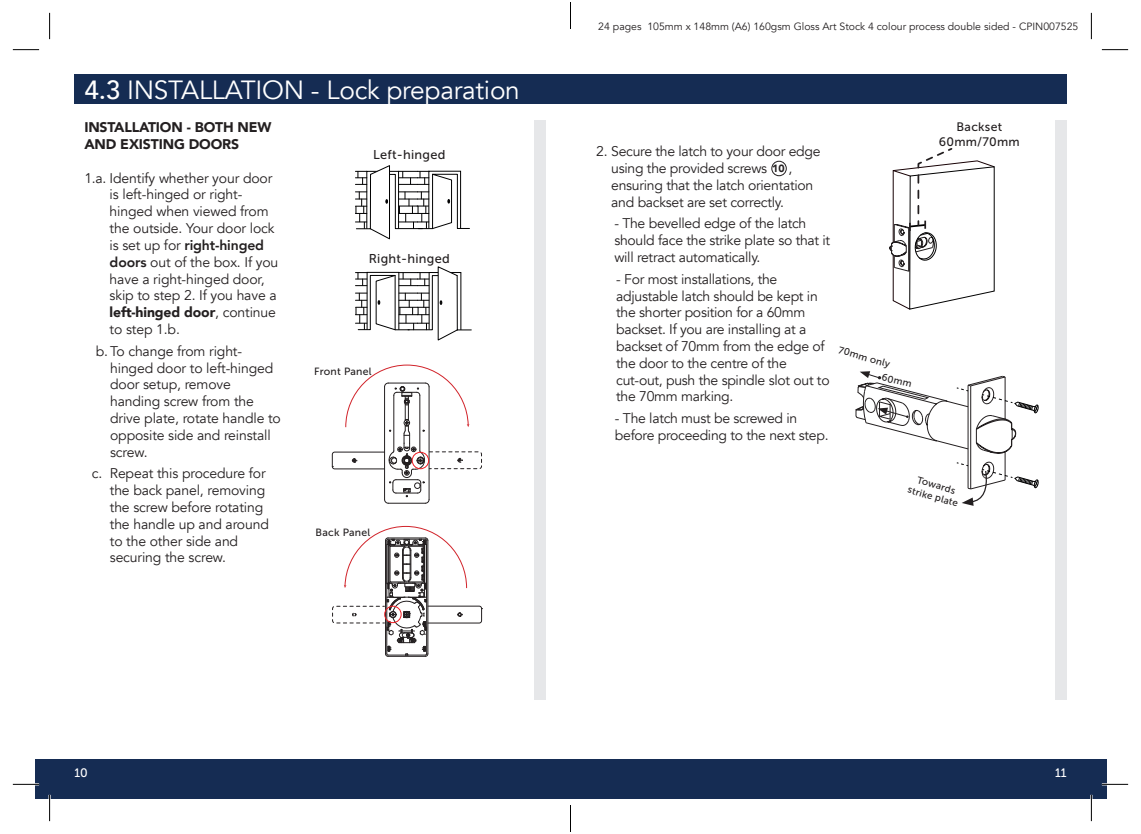
<style>
.page{position:relative;width:1141px;height:834px;background:#fff}
.page>*{position:absolute;margin:0;border:0;box-sizing:border-box;transform-origin:0 0}
.t1{font:26.25px "Avenir";letter-spacing:-.01em;color:#fff}
.bold_text{font:14px/16.8px "Avenir";letter-spacing:-.02em;color:#231f20}
.bold_text-2{font:900 14px/16.8px "Avenir";letter-spacing:-.01em;color:#231f20}
.t2{font:12.78px "Museo Sans 500";letter-spacing:.02em;color:#231f20}
.t3{font:12.25px "Museo Sans 500";letter-spacing:.02em;color:#231f20}
.t4{font:12.25px "Museo Sans Rounded 500";color:#fff}
.t5{font:10.5px "Avenir";color:#231f20}
.t6{font:10.5px "Museo Sans 500";letter-spacing:.02em;color:#231f20}
.bold_text-3{font:900 10.5px "Avenir";color:#231f20}
.t7{font:9.8px/11.7px "Museo Sans 500";color:#231f20;text-align:center}
.s1{font-weight:500}
.s2{font-weight:800}
.s3{font-weight:900}
</style>
<div class="page">
<hr style="left:388px;top:656px;width:37px;height:1px;background:#231f20">
<svg style="left:332px;top:526px;width:151px;height:130px"></svg>
<hr style="left:388px;top:503px;width:37px;height:1px;background:#231f20">
<svg style="left:332px;top:364px;width:150px;height:139px"></svg>
<div style="left:534px;top:121px;width:12px;height:578px;background:#e6e7e9"></div>
<div style="left:1055px;top:121px;width:12px;height:578px;background:#e6e7e9"></div>
<div style="left:74px;top:74px;width:993px;height:30px;background:#152c53"></div>
<svg style="left:355px;top:165px;width:115px;height:74px"></svg>
<svg style="left:355px;top:266px;width:117px;height:74px"></svg>
<svg style="left:855px;top:371px;width:184px;height:135px"></svg>
<div style="left:771px;top:161px;width:16px;height:15px;border:1px solid #231f20;border-radius:50%"></div>
<svg style="left:890px;top:148px;width:105px;height:162px"></svg>
<div style="left:412px;top:452px;width:17px;height:17px;border:1px solid #ee1d23;border-radius:50%"></div>
<div style="left:384px;top:605px;width:18px;height:18px;border:1px solid #ee1d23;border-radius:50%"></div>
<div style="left:35px;top:759px;width:1071px;height:40px;background:#152c53"></div>
<hr style="left:13px;top:783px;width:26px;height:2px;background:#fff">
<hr style="left:1102px;top:783px;width:26px;height:2px;background:#fff">
<hr style="left:49px;top:794px;width:2px;height:27px;background:#fff">
<hr style="left:1090px;top:794px;width:2px;height:27px;background:#fff">
<svg style="left:13px;top:49px;width:26px;height:1px"></svg>
<svg style="left:1102px;top:49px;width:26px;height:1px"></svg>
<svg style="left:13px;top:783px;width:26px;height:1px"></svg>
<svg style="left:1102px;top:783px;width:26px;height:1px"></svg>
<svg style="left:49px;top:13px;width:1px;height:26px"></svg>
<svg style="left:49px;top:794px;width:1px;height:27px"></svg>
<svg style="left:1091px;top:13px;width:1px;height:26px"></svg>
<svg style="left:1091px;top:794px;width:1px;height:27px"></svg>
<svg style="left:570px;top:2px;width:1px;height:27px"></svg>
<svg style="left:570px;top:805px;width:1px;height:26px"></svg>
<p class="t1" style="left:84px;top:74px;width:437px"><span class="s1">4.3</span> INSTALLATION - Lock preparation</p>
<p class="bold_text-2" style="left:84px;top:118px;width:189px">INSTALLATION - BOTH NEW<br>AND EXISTING DOORS</p>
<p class="bold_text" style="left:110px;top:170px;width:170px;text-indent:-25px">1.a. Identify whether your door is left-hinged or right&shy;hinged when viewed from the outside. Your door lock is set up for <span class="s2">right-hinged doors</span> out of the box. If you have a right-hinged door, skip to step 2. If you have a <span class="s3">left-hinged door</span>, continue to step 1.b.</p>
<p class="bold_text" style="left:110px;top:342px;width:172px;text-indent:-14px">b. To change from right&shy;hinged door to left-hinged door setup, remove handing screw from the drive plate, rotate handle to opposite side and reinstall screw.</p>
<p class="bold_text" style="left:110px;top:465px;width:161px;text-indent:-18px">c. Repeat this procedure for the back panel, removing the screw before rotating the handle up and around to the other side and securing the screw.</p>
<p class="t2" style="left:373px;top:147px;width:74px">Left-hinged</p>
<p class="t2" style="left:369px;top:251px;width:82px">Right-hinged</p>
<p class="t6" style="left:314px;top:366px;width:59px">Front Panel</p>
<p class="t6" style="left:316px;top:526px;width:56px">Back Panel</p>
<p class="t5" style="left:598px;top:20px;width:482px">24 pages 105mm x 148mm (A6) 160gsm Gloss Art Stock 4 colour process double sided - CPIN007525</p>
<p class="bold_text" style="left:611px;top:143px;width:211px;text-indent:-15px">2. Secure the latch to your door edge using the provided screws</p>
<p class="bold_text-3" style="left:772px;top:160px;width:14px">10</p>
<p class="bold_text" style="left:611px;top:160px;width:203px;text-indent:177px">, ensuring that the latch orientation and backset are set correctly.</p>
<p class="bold_text" style="left:614px;top:215px;width:217px">- The bevelled edge of the latch should face the strike plate so that it will retract automatically.</p>
<p class="bold_text" style="left:616px;top:271px;width:215px">- For most installations, the adjustable latch should be kept in the shorter position for a 60mm backset. If you are installing at a backset of 70mm from the edge of the door to the centre of the cut-out, push the spindle slot out to the 70mm marking.</p>
<p class="bold_text" style="left:615px;top:410px;width:215px">- The latch must be screwed in before proceeding to the next step.</p>
<p class="t7" style="left:840px;top:344px;width:55px;rotate:16deg">70mm only</p>
<p class="t7" style="left:883px;top:371px;width:32px;rotate:13deg">60mm</p>
<p class="t3" style="left:957px;top:120px;width:47px">Backset</p>
<p class="t3" style="left:939px;top:135px;width:82px">60mm/70mm</p>
<p class="t7" style="left:913px;top:472px;width:53px;rotate:16deg">Towards strike plate</p>
<p class="t4" style="left:74px;top:766px;width:15px">10</p>
<p class="t4" style="left:1055px;top:766px;width:13px">11</p>
</div>
